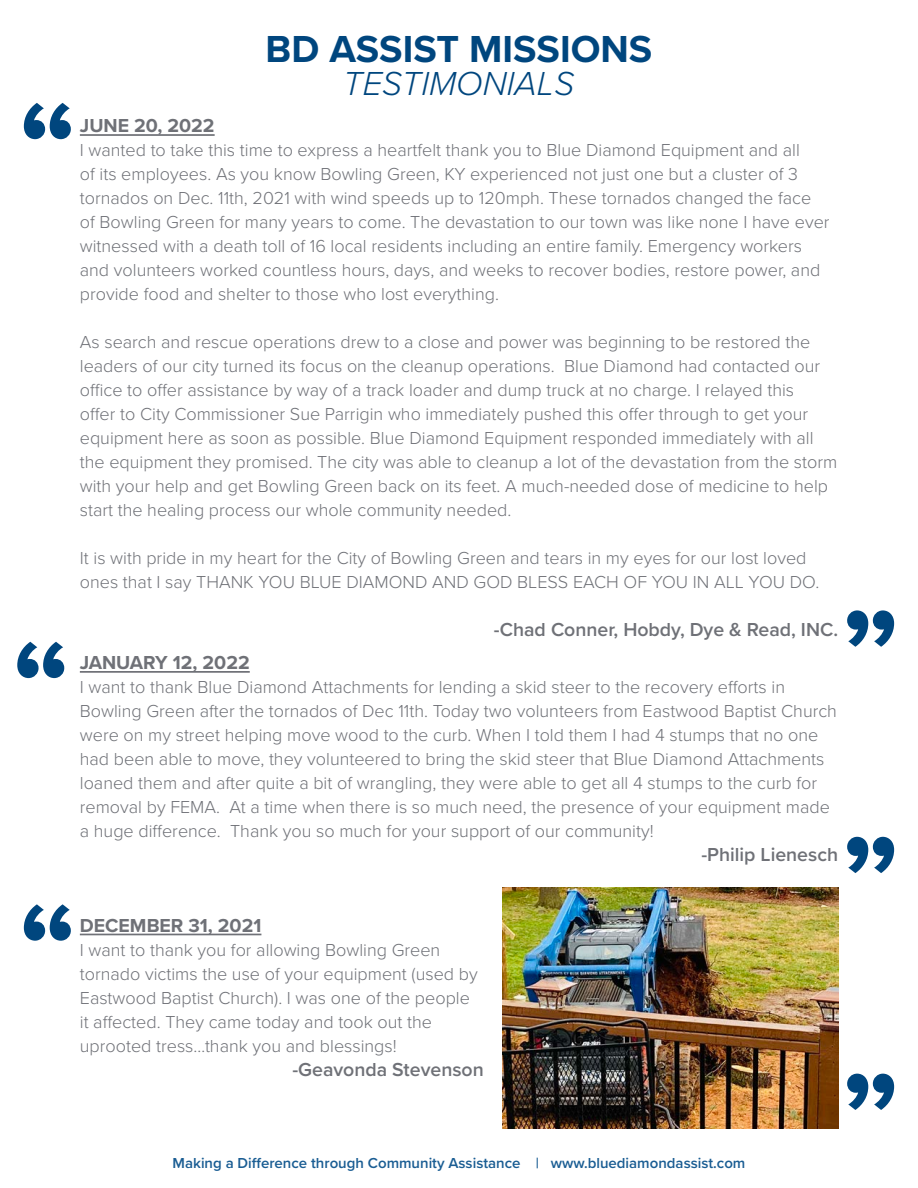
<style>
.page{position:relative;width:918px;height:1188px;background:#fff}
.page>*{position:absolute;margin:0;border:0;box-sizing:border-box;transform-origin:0 0}
.t1{font:700 39px "Proxima Nova";color:#00467e}
.t2{font:italic 300 34.5px "Proxima Nova";color:#00467e}
.t3{font:600 19.5px "Proxima Nova";color:#6f7177}
.t4{font:700 19.5px "Proxima Nova";color:#6f7177}
.t5{font:300 18px/24px "Proxima Nova";color:#6f7177}
.t6{font:600 15px "Proxima Nova";color:#1a5d93}
</style>
<div class="page">
<hr style="left:80px;top:134px;width:135px;height:2px;background:#6f7177">
<hr style="left:80px;top:671px;width:170px;height:2px;background:#6f7177">
<hr style="left:80px;top:934px;width:181px;height:1px;background:#6f7177">
<img style="left:503px;top:888px;width:335px;height:241px">
<svg style="left:24px;top:103px;width:47px;height:36px"></svg>
<svg style="left:847px;top:610px;width:47px;height:37px"></svg>
<svg style="left:17px;top:642px;width:47px;height:36px"></svg>
<svg style="left:847px;top:837px;width:47px;height:36px"></svg>
<svg style="left:24px;top:904px;width:47px;height:37px"></svg>
<svg style="left:847px;top:1074px;width:47px;height:36px"></svg>
<p class="t1" style="left:266px;top:20px;width:388px">BD ASSIST MISSIONS</p>
<p class="t2" style="left:343px;top:58px;width:233px">TESTIMONIALS</p>
<p class="t4" style="left:80px;top:111px;width:136px">JUNE 20, 2022</p>
<p class="t5" style="left:80px;top:137px;width:751px">I wanted to take this time to express a heartfelt thank you to Blue Diamond Equipment and all<br>of its employees. As you know Bowling Green, KY experienced not just one but a cluster of 3 tornados on Dec. 11th, 2021 with wind speeds up to 120mph. These tornados changed the face of Bowling Green for many years to come. The devastation to our town was like none I have ever witnessed with a death toll of 16 local residents including an entire family. Emergency workers and volunteers worked countless hours, days, and weeks to recover bodies, restore power, and provide food and shelter to those who lost everything.</p>
<p class="t5" style="left:80px;top:329px;width:759px">As search and rescue operations drew to a close and power was beginning to be restored the leaders of our city turned its focus on the cleanup operations. Blue Diamond had contacted our office to offer assistance by way of a track loader and dump truck at no charge. I relayed this<br>offer to City Commissioner Sue Parrigin who immediately pushed this offer through to get your equipment here as soon as possible. Blue Diamond Equipment responded immediately with all the equipment they promised. The city was able to cleanup a lot of the devastation from the storm with your help and get Bowling Green back on its feet. A much-needed dose of medicine to help start the healing process our whole community needed.</p>
<p class="t5" style="left:80px;top:545px;width:741px">It is with pride in my heart for the City of Bowling Green and tears in my eyes for our lost loved ones that I say THANK YOU BLUE DIAMOND AND GOD BLESS EACH OF YOU IN ALL YOU DO.</p>
<p class="t3" style="left:494px;top:615px;width:346px">-Chad Conner, Hobdy, Dye &amp; Read, INC.</p>
<p class="t4" style="left:80px;top:648px;width:171px">JANUARY 12, 2022</p>
<p class="t5" style="left:80px;top:674px;width:759px">I want to thank Blue Diamond Attachments for lending a skid steer to the recovery efforts in Bowling Green after the tornados of Dec 11th. Today two volunteers from Eastwood Baptist Church were on my street helping move wood to the curb. When I told them I had 4 stumps that no one had been able to move, they volunteered to bring the skid steer that Blue Diamond Attachments loaned them and after quite a bit of wrangling, they were able to get all 4 stumps to the curb for removal by FEMA. At a time when there is so much need, the presence of your equipment made a huge difference. Thank you so much for your support of our community!</p>
<p class="t3" style="left:701px;top:840px;width:138px">-Philip Lienesch</p>
<p class="t4" style="left:80px;top:911px;width:183px">DECEMBER 31, 2021</p>
<p class="t5" style="left:80px;top:937px;width:399px">I want to thank you for allowing Bowling Green tornado victims the use of your equipment (used by Eastwood Baptist Church). I was one of the people it affected. They came today and took out the uprooted tress…thank you and blessings!</p>
<p class="t3" style="left:292px;top:1055px;width:193px">-Geavonda Stevenson</p>
<p class="t6" style="left:173px;top:1152px;width:574px">Making a Difference through Community Assistance | www.bluediamondassist.com</p>
</div>
